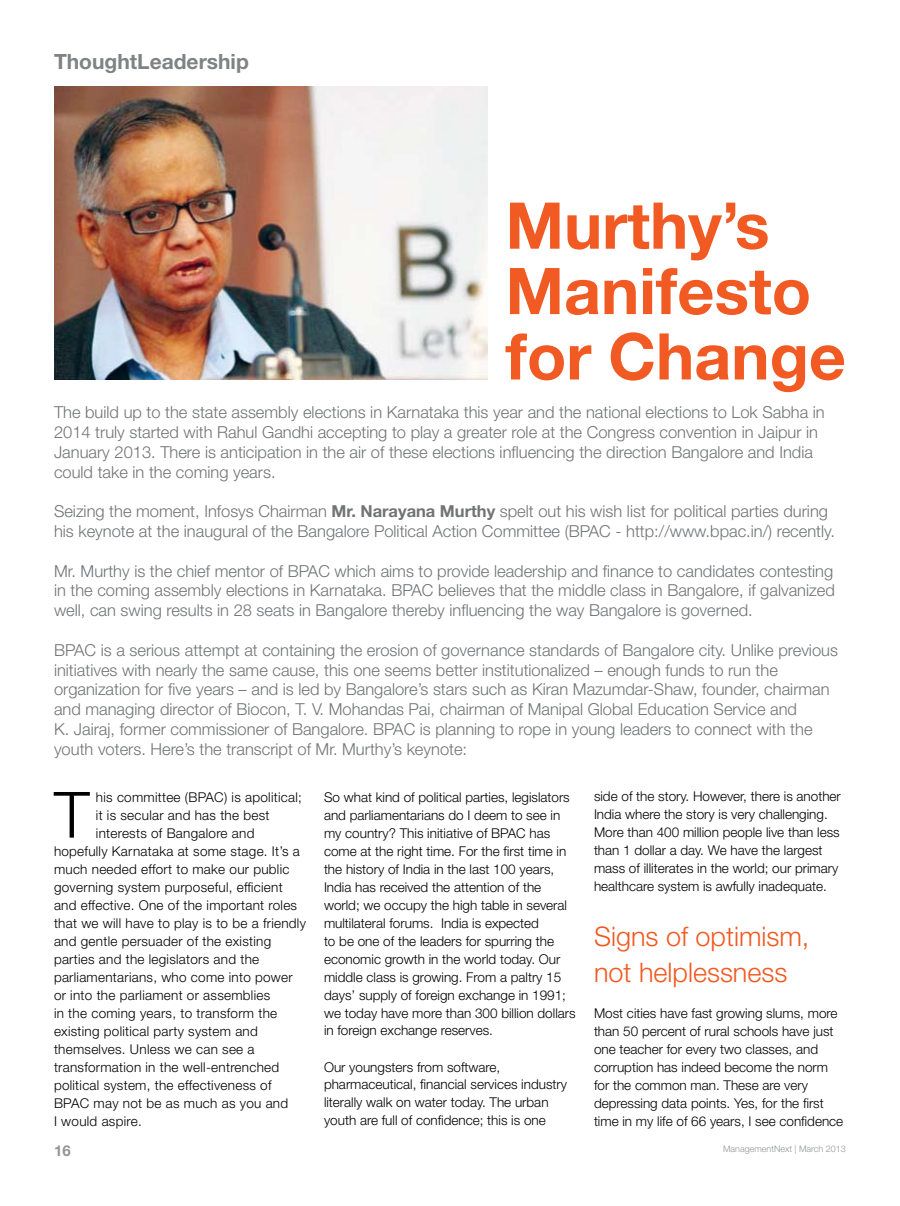
<style>
.page{position:relative;width:900px;height:1206px;background:#fff}
.page>*{position:absolute;margin:0;border:0;box-sizing:border-box;transform-origin:0 0}
.t1{font:700 64.5px/65.4px "Helvetica Neue LT Std";color:#f15a22}
.t2{font:300 63.9px "Helvetica Neue LT Std";color:#000}
.t3{font:300 27px/36px "Helvetica Neue LT Std";color:#f15a22}
.t4{font:700 21px "Helvetica Neue LT Std";color:#808285}
.t5{font:300 16.5px/19.8px "Helvetica Neue LT Std";color:#717375}
.t6{font:700 15px "Helvetica Neue LT Std";color:#939598}
.t7{font:300 13.5px/18px "Helvetica Neue LT Std";color:#000}
.t8{font:300 13.5px "Helvetica Neue LT Std";letter-spacing:.02em;color:#000}
.t9{font:300 9px "Helvetica Neue LT Std";color:#939598}
.s1{font-weight:700}
</style>
<div class="page">
<img style="left:54px;top:87px;width:434px;height:293px">
<p class="t4" style="left:54px;top:49px;width:196px">ThoughtLeadership</p>
<h1 class="t1" style="left:506px;top:192px;width:342px">Murthy’s<br>Manifesto for Change</h1>
<p class="t5" style="left:54px;top:402px;width:772px">The build up to the state assembly elections in Karnataka this year and the national elections to Lok Sabha in 2014 truly started with Rahul Gandhi accepting to play a greater role at the Congress convention in Jaipur in January 2013. There is anticipation in the air of these elections influencing the direction Bangalore and India could take in the coming years.</p>
<p class="t5" style="left:54px;top:501px;width:782px">Seizing the moment, Infosys Chairman <span class="s1">Mr. Narayana Murthy</span> spelt out his wish list for political parties during his keynote at the inaugural of the Bangalore Political Action Committee (BPAC - http://www.bpac.in/) recently.</p>
<p class="t5" style="left:54px;top:561px;width:782px;text-align:justify">Mr. Murthy is the chief mentor of BPAC which aims to provide leadership and finance to candidates contesting in the coming assembly elections in Karnataka. BPAC believes that the middle class in Bangalore, if galvanized well, can swing results in 28 seats in Bangalore thereby influencing the way Bangalore is governed.</p>
<p class="t5" style="left:54px;top:640px;width:785px">BPAC is a serious attempt at containing the erosion of governance standards of Bangalore city. Unlike previous initiatives with nearly the same cause, this one seems better institutionalized – enough funds to run the organization for five years – and is led by Bangalore’s stars such as Kiran Mazumdar-Shaw, founder, chairman and managing director of Biocon, T. V. Mohandas Pai, chairman of Manipal Global Education Service and<br>K. Jairaj, former commissioner of Bangalore. BPAC is planning to rope in young leaders to connect with the youth voters. Here’s the transcript of Mr. Murthy’s keynote:</p>
<h2 class="t2" style="left:54px;top:776px;width:37px">T</h2>
<p class="t8" style="left:96px;top:789px;width:207px">his committee (BPAC) is apolitical;</p>
<p class="t8" style="left:96px;top:807px;width:175px">it is secular and has the best</p>
<p class="t8" style="left:96px;top:825px;width:160px">interests of Bangalore and</p>
<p class="t8" style="left:54px;top:843px;width:247px">hopefully Karnataka at some stage. It’s a</p>
<p class="t8" style="left:54px;top:861px;width:237px">much needed effort to make our public</p>
<p class="t8" style="left:54px;top:879px;width:230px">governing system purposeful, efficient</p>
<p class="t8" style="left:54px;top:897px;width:245px">and effective. One of the important roles</p>
<p class="t8" style="left:54px;top:915px;width:253px">that we will have to play is to be a friendly</p>
<p class="t8" style="left:54px;top:933px;width:219px">and gentle persuader of the existing</p>
<p class="t8" style="left:54px;top:951px;width:207px">parties and the legislators and the</p>
<p class="t8" style="left:54px;top:969px;width:240px">parliamentarians, who come into power</p>
<p class="t8" style="left:54px;top:987px;width:218px">or into the parliament or assemblies</p>
<p class="t8" style="left:54px;top:1005px;width:225px">in the coming years, to transform the</p>
<p class="t8" style="left:54px;top:1023px;width:205px">existing political party system and</p>
<p class="t8" style="left:54px;top:1041px;width:202px">themselves. Unless we can see a</p>
<p class="t8" style="left:54px;top:1059px;width:227px">transformation in the well-entrenched</p>
<p class="t8" style="left:54px;top:1077px;width:219px">political system, the effectiveness of</p>
<p class="t8" style="left:54px;top:1095px;width:236px">BPAC may not be as much as you and</p>
<p class="t8" style="left:54px;top:1113px;width:89px">I would aspire.</p>
<p class="t6" style="left:54px;top:1142px;width:18px">16</p>
<p class="t7" style="left:324px;top:787px;width:253px">So what kind of political parties, legislators and parliamentarians do I deem to see in my country? This initiative of BPAC has come at the right time. For the first time in the history of India in the last 100 years, India has received the attention of the world; we occupy the high table in several multilateral forums. India is expected<br>to be one of the leaders for spurring the economic growth in the world today. Our middle class is growing. From a paltry 15 days’ supply of foreign exchange in 1991; we today have more than 300 billion dollars in foreign exchange reserves.</p>
<p class="t7" style="left:324px;top:1057px;width:245px">Our youngsters from software, pharmaceutical, financial services industry literally walk on water today. The urban youth are full of confidence; this is one</p>
<p class="t7" style="left:594px;top:787px;width:248px">side of the story. However, there is another India where the story is very challenging.<br>More than 400 million people live than less than 1 dollar a day. We have the largest mass of illiterates in the world; our primary healthcare system is awfully inadequate.</p>
<h3 class="t3" style="left:594px;top:917px;width:217px">Signs of optimism, not helplessness</h3>
<p class="t7" style="left:594px;top:1004px;width:251px">Most cities have fast growing slums, more than 50 percent of rural schools have just one teacher for every two classes, and corruption has indeed become the norm for the common man. These are very depressing data points. Yes, for the first time in my life of 66 years, I see confidence</p>
<p class="t9" style="left:723px;top:1143px;width:124px">ManagementNext | March 2013</p>
</div>
